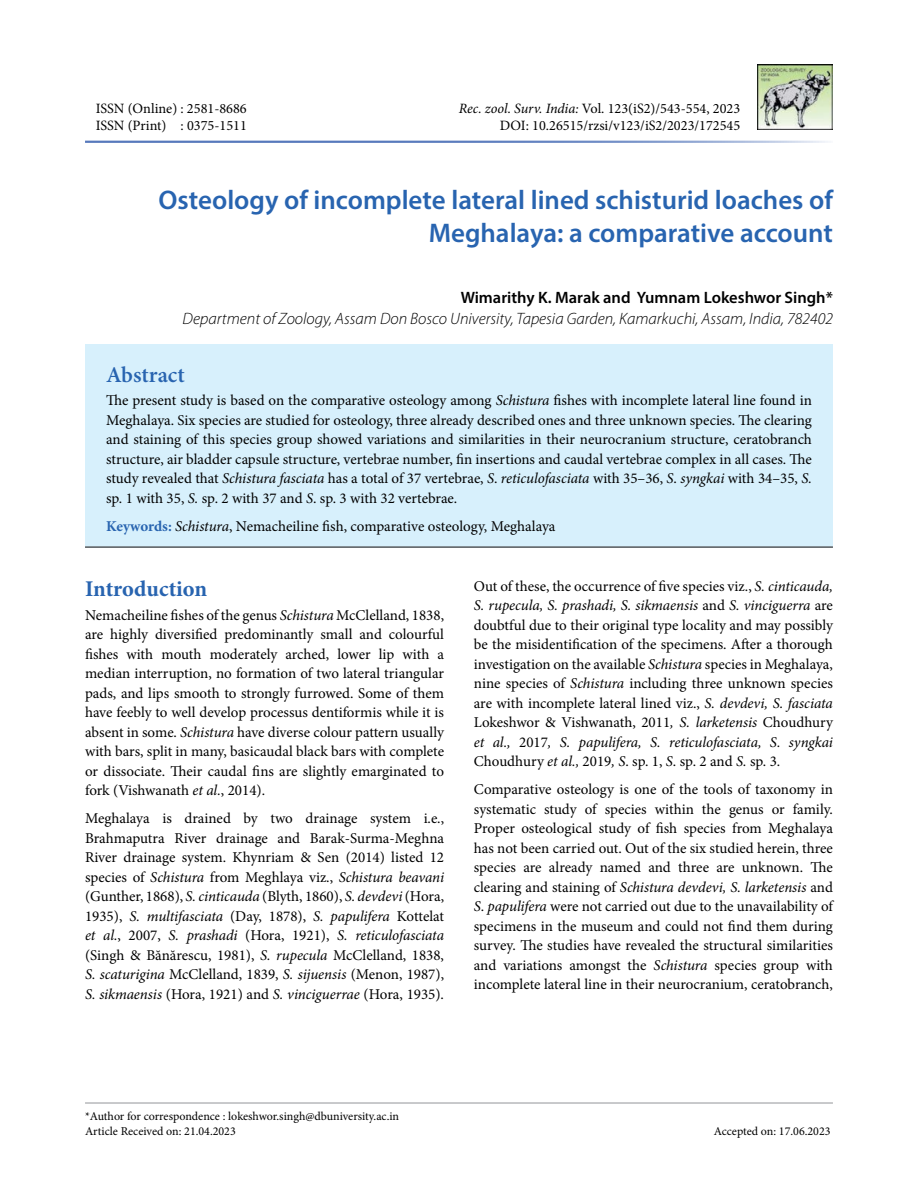
<style>
.page{position:relative;width:918px;height:1188px;background:#fff}
.page>*{position:absolute;margin:0;border:0;box-sizing:border-box;transform-origin:0 0}
.t1{font:600 27px/32.4px "Myriad Pro";color:#2864b0;text-align:right}
.t2{font:700 22.5px "Minion Pro";letter-spacing:-.005em;color:#2864b0}
.t3{font:600 22.5px "Minion Pro";color:#2864b0}
.t4{font:italic 300 16.5px "Myriad Pro";color:#000}
.t5{font:600 16.5px "Myriad Pro";color:#000}
.t6{font:15px/19.5px "Minion Pro";color:#000;text-align:justify}
.t7{font:14.25px/17.1px "Minion Pro";color:#000;text-align:right}
.t8{font:12px/14.7px "Minion Pro";color:#000}
.s1{font-style:italic}
.s2{font-weight:700;color:#2864b0}
</style>
<div class="page">
<div style="left:85px;top:345px;width:748px;height:203px;background:#d7f0fc"></div>
<img style="left:757px;top:65px;width:76px;height:65px">
<hr style="left:85px;top:1103px;width:748px;height:1px;background:#939598">
<hr style="left:85px;top:546px;width:748px;height:2px;background:#58595b">
<hr style="left:85px;top:141px;width:748px;height:2px;background:#5779bc">
<p class="t7" style="left:96px;top:100px;width:153px;text-align:left">ISSN (Online) : 2581-8686<br>ISSN (Print) : 0375-1511</p>
<p class="t7" style="left:459px;top:100px;width:283px"><span class="s1">Rec. zool. Surv. India:</span> Vol. 123(iS2)/543-554, 2023<br>DOI: 10.26515/rzsi/v123/iS2/2023/172545</p>
<h1 class="t1" style="left:159px;top:184px;width:676px">Osteology of incomplete lateral lined schisturid loaches of<br>Meghalaya: a comparative account</h1>
<p class="t5" style="left:461px;top:287px;width:374px">Wimarithy K. Marak and Yumnam Lokeshwor Singh*</p>
<p class="t4" style="left:183px;top:310px;width:652px">Department of Zoology, Assam Don Bosco University, Tapesia Garden, Kamarkuchi, Assam, India, 782402</p>
<h2 class="t3" style="left:106px;top:359px;width:80px">Abstract</h2>
<p class="t6" style="left:106px;top:391px;width:707px">The present study is based on the comparative osteology among <span class="s1">Schistura</span> fishes with incomplete lateral line found in Meghalaya. Six species are studied for osteology, three already described ones and three unknown species. The clearing and staining of this species group showed variations and similarities in their neurocranium structure, ceratobranch structure, air bladder capsule structure, vertebrae number, fin insertions and caudal vertebrae complex in all cases. The study revealed that <span class="s1">Schistura fasciata</span> has a total of 37 vertebrae, <span class="s1">S</span>. <span class="s1">reticulofasciata</span> with 35–36, <span class="s1">S</span>. <span class="s1">syngkai</span> with 34–35, <span class="s1">S. </span>sp. 1 with 35, <span class="s1">S.</span> sp. 2 with 37 and <span class="s1">S</span>. sp. 3 with 32 vertebrae.</p>
<p class="t6" style="left:106px;top:516px;width:451px"><span class="s2">Keywords:</span> <span class="s1">Schistura</span>, Nemacheiline fish, comparative osteology, Meghalaya</p>
<h2 class="t2" style="left:85px;top:573px;width:124px">Introduction</h2>
<p class="t6" style="left:85px;top:605px;width:361px">Nemacheiline fishes of the genus <span class="s1">Schistura</span> McClelland, 1838, are highly diversified predominantly small and colourful fishes with mouth moderately arched, lower lip with a median interruption, no formation of two lateral triangular pads, and lips smooth to strongly furrowed. Some of them have feebly to well develop processus dentiformis while it is absent in some. <span class="s1">Schistura</span> have diverse colour pattern usually with bars, split in many, basicaudal black bars with complete or dissociate. Their caudal fins are slightly emarginated to fork (Vishwanath <span class="s1">et al.</span>, 2014).</p>
<p class="t6" style="left:85px;top:809px;width:361px">Meghalaya is drained by two drainage system i.e., Brahmaputra River drainage and Barak-Surma-Meghna River drainage system. Khynriam &amp; Sen (2014) listed 12 species of <span class="s1">Schistura</span> from Meghlaya viz., <span class="s1">Schistura beavani </span>(Gunther, 1868), <span class="s1">S. cinticauda</span> (Blyth, 1860), <span class="s1">S. devdevi</span> (Hora, 1935), <span class="s1">S. multifasciata</span> (Day, 1878), <span class="s1">S. papulifera</span> Kottelat <span class="s1">et al.</span>, 2007, <span class="s1">S. prashadi</span> (Hora, 1921), <span class="s1">S. reticulofasciata </span>(Singh &amp; Bănărescu, 1981), <span class="s1">S. rupecula</span> McClelland, 1838, <span class="s1">S. scaturigina</span> McClelland, 1839, <span class="s1">S. sijuensis</span> (Menon, 1987), <span class="s1">S. sikmaensis</span> (Hora, 1921) and <span class="s1">S. vinciguerrae</span> (Hora, 1935).</p>
<p class="t6" style="left:474px;top:576px;width:361px">Out of these, the occurrence of five species viz., <span class="s1">S. cinticauda, S. rupecula, S. prashadi, S. sikmaensis</span> and <span class="s1">S. vinciguerra</span> are doubtful due to their original type locality and may possibly be the misidentification of the specimens. After a thorough investigation on the available <span class="s1">Schistura</span> species in Meghalaya, nine species of <span class="s1">Schistura</span> including three unknown species are with incomplete lateral lined viz., <span class="s1">S. devdevi, S. fasciata </span>Lokeshwor &amp; Vishwanath, 2011<span class="s1">, S. larketensis</span> Choudhury <span class="s1">et al.,</span> 2017<span class="s1">, S. papulifera, S. reticulofasciata, S. syngkai </span>Choudhury <span class="s1">et al.,</span> 2019<span class="s1">, S</span>. sp. 1, <span class="s1">S</span>. sp. 2 and <span class="s1">S.</span> sp. 3.</p>
<p class="t6" style="left:474px;top:780px;width:361px">Comparative osteology is one of the tools of taxonomy in systematic study of species within the genus or family.<br>Proper osteological study of fish species from Meghalaya has not been carried out. Out of the six studied herein, three species are already named and three are unknown. The clearing and staining of <span class="s1">Schistura devdevi, S. larketensis</span> and <span class="s1">S</span>. <span class="s1">papulifera</span> were not carried out due to the unavailability of specimens in the museum and could not find them during survey. The studies have revealed the structural similarities and variations amongst the <span class="s1">Schistura</span> species group with incomplete lateral line in their neurocranium, ceratobranch,</p>
<p class="t8" style="left:85px;top:1109px;width:316px">*Author for correspondence : lokeshwor.singh@dbuniversity.ac.in<br>Article Received on: 21.04.2023</p>
<p class="t8" style="left:714px;top:1124px;width:118px">Accepted on: 17.06.2023</p>
</div>
